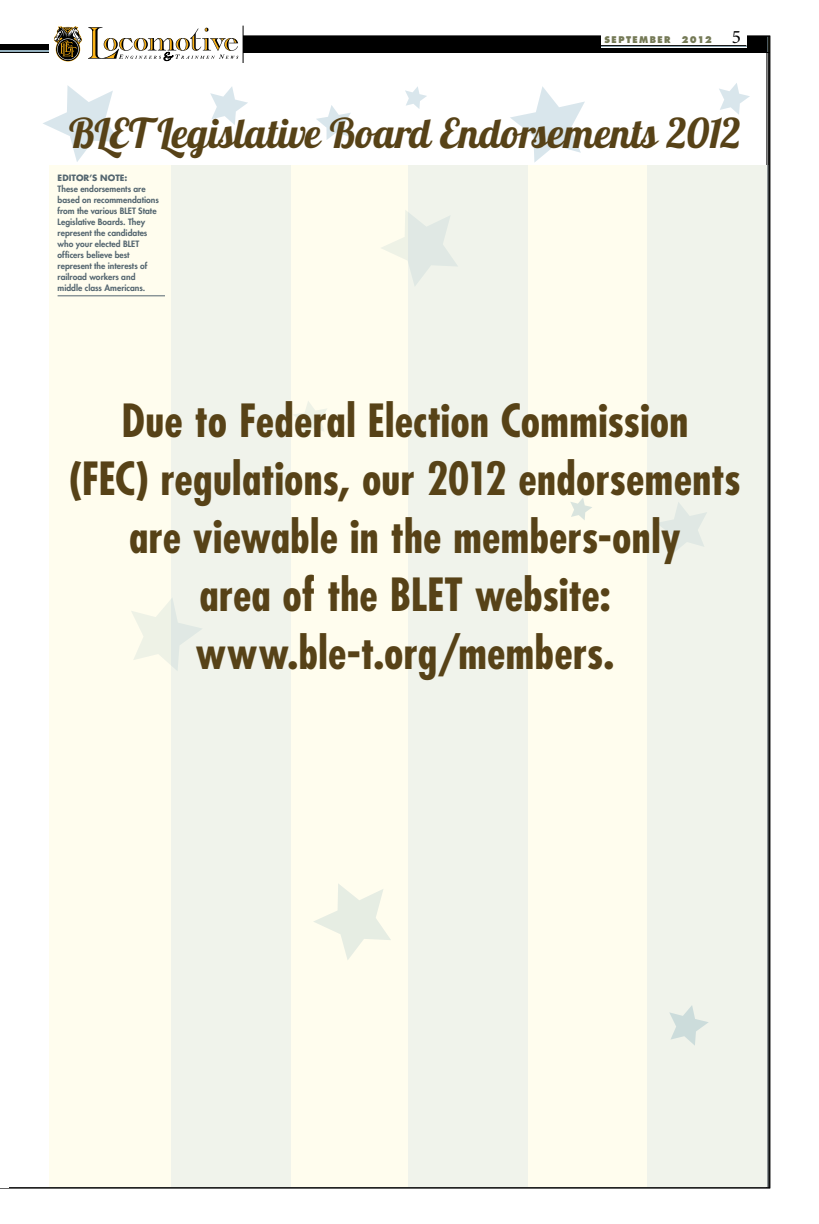
<style>
.page{position:relative;width:819px;height:1224px;background:#fff}
.page>*{position:absolute;margin:0;border:0;box-sizing:border-box;transform-origin:0 0}
.t1{font:700 condensed 44.5px/58px "Futura Std";letter-spacing:.005em;color:#574217;text-align:center}
.t2{font:41px "Lobster 1.4";color:#574217}
.t3{font:800 9px "Futura Std";letter-spacing:.165em;color:#747955;scale:.94 1}
.t4{font:800 8.5px/11px "Futura Std";color:#546670}
.t5{font:700 8.5px "Futura Std";color:#546670}
.s1{font-family:"Minion Pro";font-weight:400;font-size:19px;color:#000}
</style>
<div class="page">
<div style="left:0;top:36px;width:767px;height:17px;background:#000"></div>
<div style="left:601px;top:24px;width:145px;height:24px;background:#fff"></div>
<hr style="left:768px;top:36px;width:1px;height:1152px;background:#000">
<svg style="left:768px;top:36px;width:2px;height:17px"></svg>
<hr style="left:601px;top:46px;width:145px;height:1px;background:#94b0be">
<hr style="left:767px;top:36px;width:1px;height:1152px;background:#000">
<hr style="left:543px;top:45px;width:203px;height:1px;background:#000">
<hr style="left:0;top:50px;width:73px;height:2px;background:#94b0be">
<div style="left:0;top:35px;width:51px;height:9px;background:#fff"></div>
<div style="left:50px;top:34px;width:193px;height:26px;background:#fff"></div>
<svg style="left:88px;top:27px;width:150px;height:34px"></svg>
<svg style="left:54px;top:26px;width:28px;height:36px"></svg>
<hr style="left:243px;top:26px;width:1px;height:37px;background:#000">
<div style="left:49px;top:166px;width:718px;height:1021px;background:#fffdee"></div>
<div style="left:171px;top:165px;width:119px;height:1022px;background:#f0f3eb"></div>
<div style="left:409px;top:165px;width:119px;height:1022px;background:#f0f3eb"></div>
<div style="left:647px;top:165px;width:122px;height:1022px;background:#f0f3eb"></div>
<svg style="left:43px;top:85px;width:77px;height:77px"></svg>
<svg style="left:210px;top:87px;width:38px;height:38px"></svg>
<svg style="left:316px;top:105px;width:35px;height:35px"></svg>
<svg style="left:719px;top:83px;width:31px;height:32px"></svg>
<svg style="left:510px;top:86px;width:75px;height:76px"></svg>
<svg style="left:405px;top:86px;width:22px;height:23px"></svg>
<svg style="left:382px;top:210px;width:75px;height:77px"></svg>
<svg style="left:293px;top:401px;width:34px;height:34px"></svg>
<svg style="left:657px;top:502px;width:50px;height:51px"></svg>
<svg style="left:570px;top:498px;width:22px;height:22px"></svg>
<svg style="left:131px;top:598px;width:71px;height:72px"></svg>
<svg style="left:314px;top:884px;width:77px;height:76px"></svg>
<svg style="left:669px;top:1005px;width:40px;height:41px"></svg>
<hr style="left:58px;top:296px;width:107px;height:1px;background:#546670">
<p class="t3" style="left:605px;top:33px;width:147px">SEPTEMBER 2012 <span class="s1">5</span></p>
<h2 class="t2" style="left:69px;top:107px;width:673px">BLET Legislative Board Endorsements 2012</h2>
<p class="t5" style="left:58px;top:172px;width:71px">EDITOR’S NOTE:</p>
<p class="t4" style="left:58px;top:183px;width:103px">These endorsements are based on recommendations from the various BLET State<br>Legislative Boards. They represent the candidates who your elected BLET officers believe best represent the interests of railroad workers and middle class Americans.</p>
<h1 class="t1" style="left:69px;top:392px;width:674px">Due to Federal Election Commission<br>(FEC) regulations, our 2012 endorsements are viewable in the members-only<br>area of the BLET website: www.ble-t.org/members.</h1>
</div>
